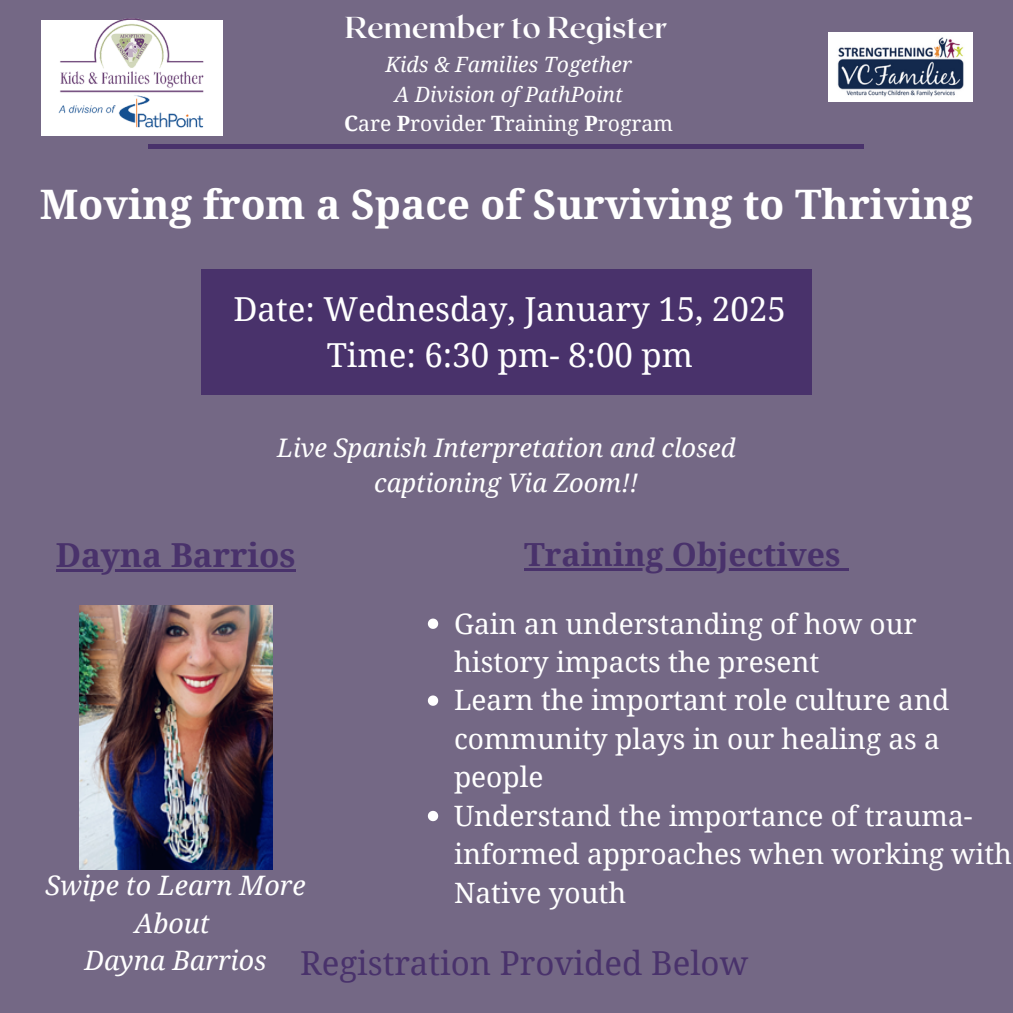
<style>
.page{position:relative;width:1013px;height:1013px;background:#fff}
.page>*{position:absolute;margin:0;border:0;box-sizing:border-box;transform-origin:0 0}
.t1{font:700 40.62px "Noto Serif";color:#fff}
.t2{font:33.12px "Noto Serif";color:#49326b}
.t3{font:700 33.12px "Noto Serif";color:#49326b}
.t4{font:33px/46px "Noto Serif";color:#fff;text-align:center}
.t5{font:700 31.88px "Noto Serif";color:#49326b}
.t6{font:700 30.12px "Roxborough CF";color:#fff}
.t7{font:28.12px/38.5px "Noto Serif";color:#fff}
.t8{font:italic 26.88px/37.5px "Noto Serif";color:#fff;text-align:center}
.t9{font:italic 25.5px/35.6px "Noto Serif";color:#fff;text-align:center}
.t10{font:italic 21.12px "Noto Serif";color:#fff}
.t11{font:21.12px "Noto Serif";color:#fff}
.s1{font-weight:700}
</style>
<div class="page">
<div style="left:0;top:0;width:1012px;height:1012px;background:#746885"></div>
<div style="left:149px;top:144px;width:714px;height:5px;background:#49326b"></div>
<img style="left:828px;top:33px;width:144px;height:68px">
<img style="left:41px;top:18px;width:182px;height:128px">
<div style="left:201px;top:269px;width:610px;height:126px;background:#49326b"></div>
<img style="left:79px;top:605px;width:193px;height:264px">
<hr style="left:524px;top:568px;width:316px;height:2px;background:#49326b">
<svg style="left:840px;top:568px;width:9px;height:2px"></svg>
<hr style="left:56px;top:568px;width:239px;height:3px;background:#49326b">
<svg style="left:428px;top:618px;width:10px;height:11px"></svg>
<svg style="left:428px;top:695px;width:10px;height:10px"></svg>
<svg style="left:428px;top:810px;width:10px;height:11px"></svg>
<p class="t6" style="left:345px;top:8px;width:324px">Remember to Register</p>
<h2 class="t10" style="left:385px;top:50px;width:248px">Kids &amp; Families Together</h2>
<p class="t10" style="left:394px;top:79px;width:230px">A Division of PathPoint</p>
<p class="t11" style="left:344px;top:108px;width:331px"><span class="s1">C</span>are <span class="s1">P</span>rovider <span class="s1">T</span>raining <span class="s1">P</span>rogram</p>
<p class="t1" style="left:40px;top:176px;width:934px">Moving from a Space of Surviving to Thriving</p>
<p class="t4" style="left:233px;top:285px;width:554px">Date: Wednesday, January 15, 2025<br>Time: 6:30 pm- 8:00 pm</p>
<h4 class="t9" style="left:277px;top:429px;width:460px">Live Spanish Interpretation and closed captioning Via Zoom!!</h4>
<h1 class="t3" style="left:56px;top:531px;width:241px">Dayna Barrios</h1>
<p class="t5" style="left:524px;top:532px;width:318px">Training Objectives</p>
<h2 class="t7" style="left:454px;top:603px;width:464px">Gain an understanding of how our history impacts the present</h2>
<p class="t7" style="left:454px;top:680px;width:497px">Learn the important role culture and community plays in our healing as a people</p>
<p class="t7" style="left:454px;top:795px;width:559px">Understand the importance of trauma&shy;informed approaches when working with<br>Native youth</p>
<h2 class="t8" style="left:46px;top:866px;width:262px">Swipe to Learn More<br>About<br>Dayna Barrios</h2>
<h3 class="t2" style="left:300px;top:939px;width:450px">Registration Provided Below</h3>
</div>
